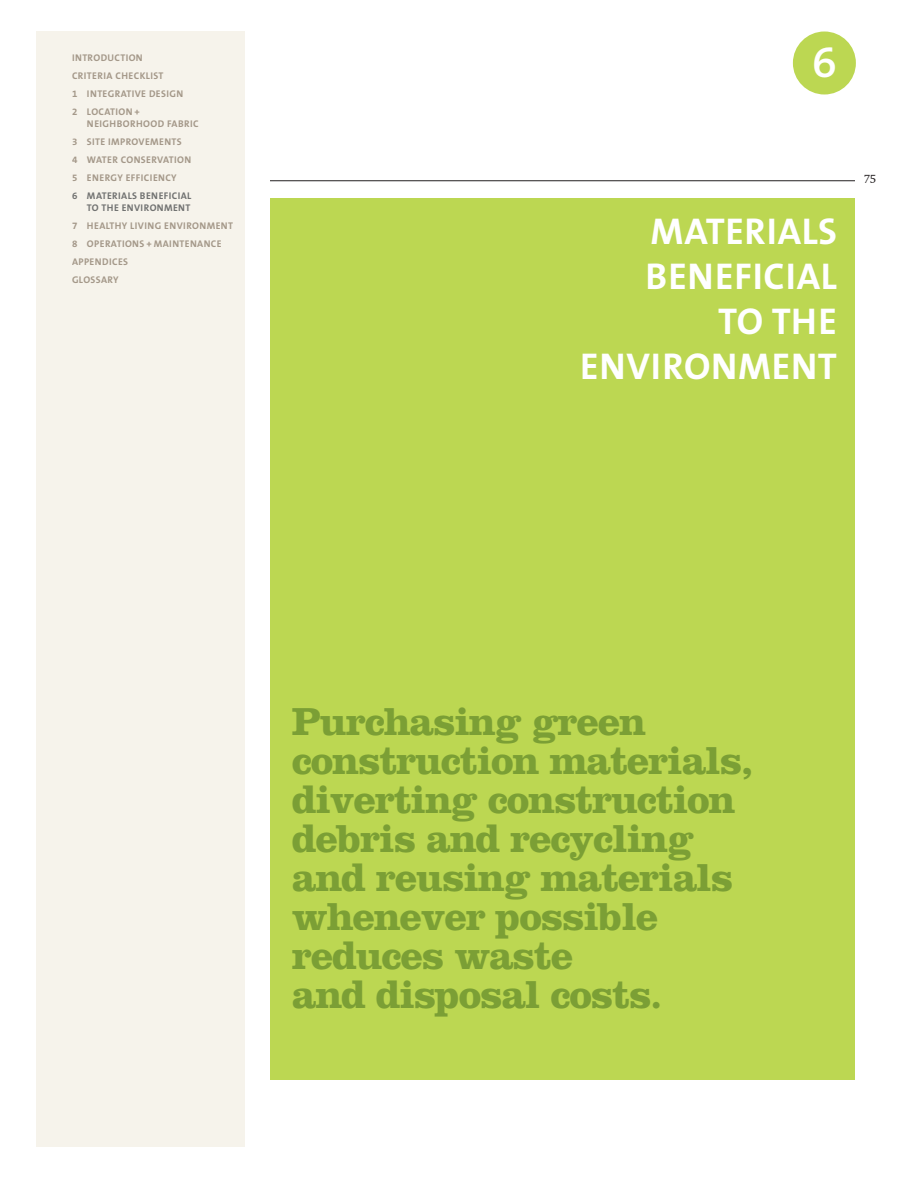
<style>
.page{position:relative;width:918px;height:1188px;background:#fff}
.page>*{position:absolute;margin:0;border:0;box-sizing:border-box;transform-origin:0 0}
.Section_Number{font:600 45px "The Sans B6";color:#fff}
.Big_quote{font:700 40.5px/39px "Clarendon";letter-spacing:-.03em;color:#7b9f35}
.Chapter_Head{font:700 37.5px/45px "The Sans B7";letter-spacing:.02em;color:#fff;text-align:right}
.t1{font:12.75px "Charter ITC Regu OS";color:#231f20}
.t2{font:700 9.75px/18px "The Sans B7";letter-spacing:.04em;color:#aba095}
.t3{font:700 9.75px/12px "The Sans B7";letter-spacing:.04em;color:#76787b;text-align:right}
</style>
<div class="page">
<div style="left:36px;top:32px;width:208px;height:1116px;background:#f6f3eb"></div>
<div style="left:793px;top:32px;width:63px;height:62px;background:#bcd752;border-radius:50%"></div>
<hr style="left:270px;top:180px;width:585px;height:1px;background:#231f20">
<div style="left:270px;top:198px;width:585px;height:882px;background:#bcd752"></div>
<p class="Section_Number" style="left:812px;top:39px;width:26px">6</p>
<p class="t2" style="left:72px;top:49px;width:113px">INTRODUCTION<br>CRITERIA CHECKLIST<br>1 INTEGRATIVE DESIGN<br>2 LOCATION +</p>
<p class="t2" style="left:72px;top:115px;width:128px;text-indent:15px">NEIGHBORHOOD FABRIC<br>3 SITE IMPROVEMENTS<br>4 WATER CONSERVATION<br>5 ENERGY EFFICIENCY</p>
<p class="t3" style="left:72px;top:190px;width:121px">6 MATERIALS BENEFICIAL<br>TO THE ENVIRONMENT</p>
<p class="t2" style="left:72px;top:217px;width:163px">7 HEALTHY LIVING ENVIRONMENT<br>8 OPERATIONS + MAINTENANCE<br>APPENDICES<br>GLOSSARY</p>
<p class="Chapter_Head" style="left:580px;top:210px;width:258px">MATERIALS<br>BENEFICIAL<br>TO THE<br>ENVIRONMENT</p>
<p class="t1" style="left:864px;top:169px;width:13px">75</p>
<p class="Big_quote" style="left:292px;top:701px;width:463px">Purchasing green construction materials, diverting construction debris and recycling and reusing materials whenever possible reduces waste<br>and disposal costs.</p>
</div>
